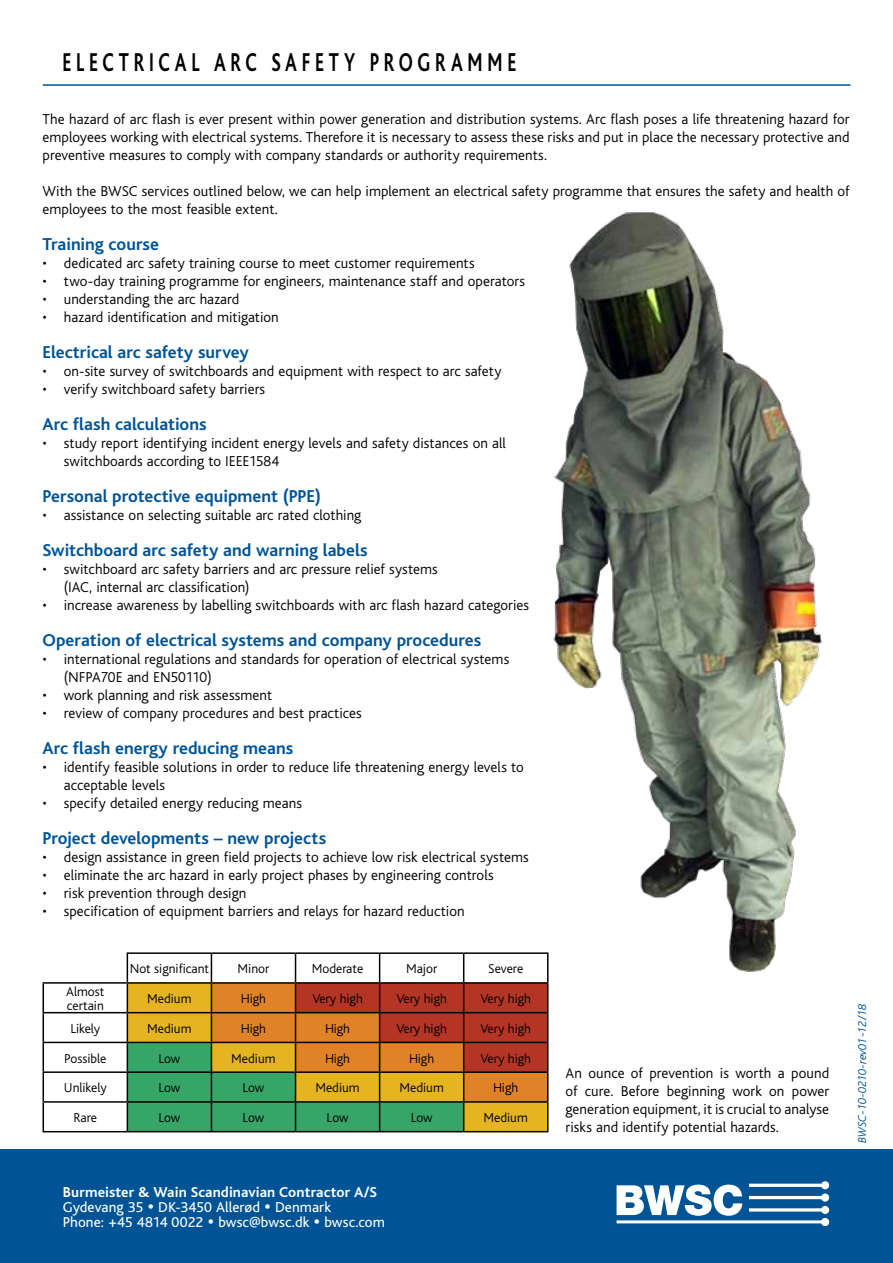
<style>
.page{position:relative;width:893px;height:1263px;background:#fff}
.page>*{position:absolute;margin:0;border:0;box-sizing:border-box;transform-origin:0 0}
.t1{font:700 27px "Bliss";letter-spacing:.245em;color:#000;scale:.7 1}
.t2{font:700 18px "Bliss";color:#005496}
.t3{font:300 15px/18px "Bliss";letter-spacing:.005em;color:#000}
.t4{font:15px/15px "Bliss";letter-spacing:.005em;color:#fff}
.t5{font:300 13.5px/13.5px "Bliss";color:#000}
.t6{font:italic 300 12px "Bliss";color:#005496}
.s1{font-weight:700}
</style>
<div class="page">
<hr style="left:43px;top:84px;width:807px;height:2px;background:#005496">
<div style="left:0;top:1149px;width:893px;height:114px;background:#005496"></div>
<hr style="left:749px;top:1183px;width:73px;height:4px;background:#598fba">
<svg style="left:821px;top:1181px;width:8px;height:8px"></svg>
<svg style="left:617px;top:1184px;width:212px;height:42px"></svg>
<img style="left:552px;top:212px;width:270px;height:761px">
<hr style="left:127px;top:952px;width:84px;height:2px;background:#000">
<hr style="left:211px;top:952px;width:85px;height:2px;background:#000">
<hr style="left:296px;top:952px;width:84px;height:2px;background:#000">
<hr style="left:380px;top:952px;width:84px;height:2px;background:#000">
<hr style="left:464px;top:952px;width:85px;height:2px;background:#000">
<hr style="left:547px;top:954px;width:2px;height:28px;background:#000">
<hr style="left:43px;top:982px;width:84px;height:2px;background:#000">
<hr style="left:464px;top:982px;width:85px;height:2px;background:#000">
<hr style="left:547px;top:984px;width:2px;height:28px;background:#000">
<hr style="left:43px;top:1012px;width:84px;height:1px;background:#000">
<hr style="left:464px;top:1012px;width:85px;height:1px;background:#000">
<hr style="left:547px;top:1013px;width:2px;height:29px;background:#000">
<hr style="left:43px;top:1042px;width:84px;height:1px;background:#000">
<hr style="left:464px;top:1042px;width:85px;height:1px;background:#000">
<hr style="left:547px;top:1043px;width:2px;height:28px;background:#000">
<hr style="left:43px;top:1071px;width:84px;height:2px;background:#000">
<hr style="left:464px;top:1071px;width:85px;height:2px;background:#000">
<hr style="left:547px;top:1073px;width:2px;height:28px;background:#000">
<hr style="left:43px;top:1101px;width:84px;height:2px;background:#000">
<svg style="left:43px;top:984px;width:1px;height:147px"></svg>
<hr style="left:464px;top:1101px;width:85px;height:2px;background:#000">
<svg style="left:127px;top:953px;width:421px;height:178px"></svg>
<hr style="left:547px;top:1103px;width:2px;height:28px;background:#000">
<hr style="left:43px;top:1131px;width:84px;height:1px;background:#000">
<hr style="left:127px;top:1131px;width:84px;height:1px;background:#000">
<hr style="left:211px;top:1131px;width:85px;height:1px;background:#000">
<hr style="left:296px;top:1131px;width:84px;height:1px;background:#000">
<hr style="left:380px;top:1131px;width:84px;height:1px;background:#000">
<hr style="left:464px;top:1131px;width:85px;height:1px;background:#000">
<h1 class="t1" style="left:63px;top:48px;width:650px">ELECTRICAL ARC SAFETY PROGRAMME</h1>
<p class="t3" style="left:43px;top:111px;width:809px;text-align:justify">The hazard of arc flash is ever present within power generation and distribution systems. Arc flash poses a life threatening hazard for employees working with electrical systems. Therefore it is necessary to assess these risks and put in place the necessary protective and preventive measures to comply with company standards or authority requirements.</p>
<p class="t3" style="left:43px;top:183px;width:808px">With the BWSC services outlined below, we can help implement an electrical safety programme that ensures the safety and health of employees to the most feasible extent.</p>
<p class="t2" style="left:43px;top:235px;width:118px">Training course</p>
<p class="t3" style="left:43px;top:255px;width:434px">• dedicated arc safety training course to meet customer requirements</p>
<p class="t3" style="left:43px;top:273px;width:484px">• two-day training programme for engineers, maintenance staff and operators</p>
<p class="t3" style="left:43px;top:291px;width:198px">• understanding the arc hazard</p>
<p class="t3" style="left:43px;top:309px;width:238px">• hazard identification and mitigation</p>
<p class="t2" style="left:43px;top:343px;width:208px">Electrical arc safety survey</p>
<p class="t3" style="left:43px;top:363px;width:461px">• on-site survey of switchboards and equipment with respect to arc safety</p>
<p class="t3" style="left:43px;top:381px;width:224px">• verify switchboard safety barriers</p>
<p class="t2" style="left:43px;top:415px;width:166px">Arc flash calculations</p>
<p class="t3" style="left:64px;top:435px;width:444px;text-indent:-21px">• study report identifying incident energy levels and safety distances on all switchboards according to IEEE1584</p>
<p class="t2" style="left:43px;top:487px;width:280px">Personal protective equipment (PPE)</p>
<p class="t3" style="left:43px;top:507px;width:320px">• assistance on selecting suitable arc rated clothing</p>
<p class="t2" style="left:43px;top:541px;width:327px">Switchboard arc safety and warning labels</p>
<p class="t3" style="left:64px;top:561px;width:375px;text-indent:-21px">• switchboard arc safety barriers and arc pressure relief systems (IAC, internal arc classification)</p>
<p class="t3" style="left:43px;top:597px;width:488px">• increase awareness by labelling switchboards with arc flash hazard categories</p>
<p class="t2" style="left:43px;top:631px;width:440px">Operation of electrical systems and company procedures</p>
<p class="t3" style="left:64px;top:651px;width:447px;text-indent:-21px">• international regulations and standards for operation of electrical systems (NFPA70E and EN50110)</p>
<p class="t3" style="left:43px;top:687px;width:231px">• work planning and risk assessment</p>
<p class="t3" style="left:43px;top:705px;width:321px">• review of company procedures and best practices</p>
<p class="t2" style="left:43px;top:739px;width:252px">Arc flash energy reducing means</p>
<p class="t3" style="left:64px;top:759px;width:461px;text-indent:-21px">• identify feasible solutions in order to reduce life threatening energy levels to acceptable levels</p>
<p class="t3" style="left:43px;top:795px;width:261px">• specify detailed energy reducing means</p>
<p class="t2" style="left:43px;top:829px;width:285px">Project developments – new projects</p>
<p class="t3" style="left:43px;top:849px;width:488px">• design assistance in green field projects to achieve low risk electrical systems</p>
<p class="t3" style="left:43px;top:867px;width:453px">• eliminate the arc hazard in early project phases by engineering controls</p>
<p class="t3" style="left:43px;top:885px;width:205px">• risk prevention through design</p>
<p class="t3" style="left:43px;top:903px;width:424px">• specification of equipment barriers and relays for hazard reduction</p>
<p class="t5" style="left:130px;top:962px;width:81px">Not significant</p>
<p class="t5" style="left:238px;top:962px;width:33px">Minor</p>
<p class="t5" style="left:312px;top:962px;width:53px">Moderate</p>
<p class="t5" style="left:406px;top:962px;width:33px">Major</p>
<p class="t5" style="left:488px;top:962px;width:36px">Severe</p>
<p class="t5" style="left:66px;top:985px;width:40px">Almost certain</p>
<p class="t5" style="left:147px;top:992px;width:46px">Medium</p>
<p class="t5" style="left:241px;top:992px;width:27px">High</p>
<p class="t5" style="left:312px;top:992px;width:52px">Very high</p>
<p class="t5" style="left:396px;top:992px;width:52px">Very high</p>
<p class="t5" style="left:480px;top:992px;width:52px">Very high</p>
<p class="t5" style="left:70px;top:1022px;width:31px">Likely</p>
<p class="t5" style="left:147px;top:1022px;width:46px">Medium</p>
<p class="t5" style="left:241px;top:1022px;width:27px">High</p>
<p class="t5" style="left:325px;top:1022px;width:27px">High</p>
<p class="t5" style="left:396px;top:1022px;width:52px">Very high</p>
<p class="t5" style="left:480px;top:1022px;width:52px">Very high</p>
<p class="t5" style="left:64px;top:1052px;width:44px">Possible</p>
<p class="t5" style="left:158px;top:1052px;width:23px">Low</p>
<p class="t5" style="left:231px;top:1052px;width:46px">Medium</p>
<p class="t5" style="left:325px;top:1052px;width:27px">High</p>
<p class="t5" style="left:409px;top:1052px;width:27px">High</p>
<p class="t5" style="left:480px;top:1052px;width:52px">Very high</p>
<p class="t5" style="left:64px;top:1081px;width:45px">Unlikely</p>
<p class="t5" style="left:158px;top:1081px;width:23px">Low</p>
<p class="t5" style="left:243px;top:1081px;width:23px">Low</p>
<p class="t5" style="left:315px;top:1081px;width:46px">Medium</p>
<p class="t5" style="left:399px;top:1081px;width:46px">Medium</p>
<p class="t5" style="left:493px;top:1081px;width:27px">High</p>
<p class="t5" style="left:73px;top:1111px;width:25px">Rare</p>
<p class="t5" style="left:158px;top:1111px;width:23px">Low</p>
<p class="t5" style="left:243px;top:1111px;width:23px">Low</p>
<p class="t5" style="left:327px;top:1111px;width:23px">Low</p>
<p class="t5" style="left:411px;top:1111px;width:23px">Low</p>
<p class="t5" style="left:483px;top:1111px;width:46px">Medium</p>
<p class="t3" style="left:566px;top:1065px;width:265px;text-align:justify">An ounce of prevention is worth a pound of cure. Before beginning work on power generation equipment, it is crucial to analyse risks and identify potential hazards.</p>
<p class="t6" style="left:856px;top:1143px;width:140px;rotate:-90deg">BWSC-10-0210-rev01-12/18</p>
<p class="t4" style="left:63px;top:1185px;width:324px"><span class="s1">Burmeister &amp; Wain Scandinavian Contractor A/S<br></span>Gydevang 35 • DK-3450 Allerød • Denmark<br>Phone: +45 4814 0022 • bwsc@bwsc.dk • bwsc.com</p>
</div>
